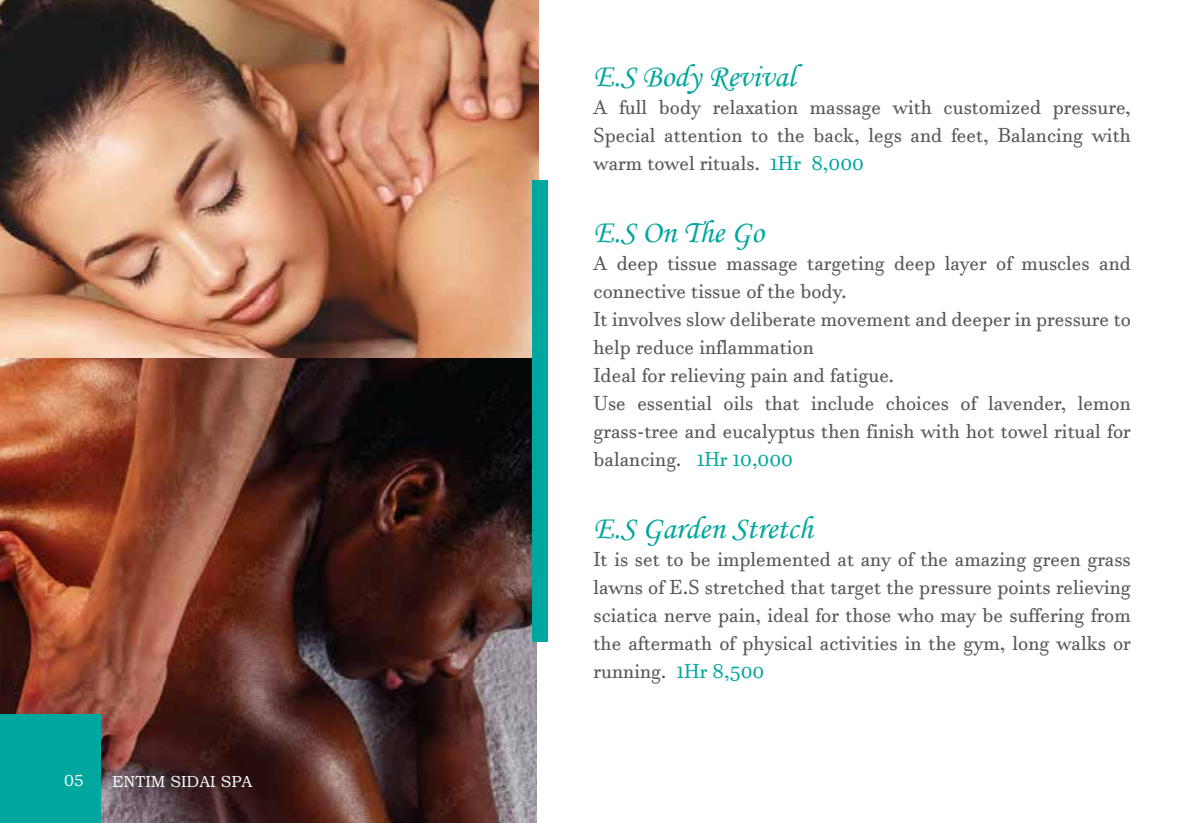
<style>
.page{position:relative;width:1191px;height:823px;background:#fff}
.page>*{position:absolute;margin:0;border:0;box-sizing:border-box;transform-origin:0 0}
.t1{font:32px "Monotype Corsiva";color:#00a79e}
.t2{font:20px/28px "Javanese Text";color:#58595b;text-align:justify}
.t3{font:16px "Bookman Old Style";color:#fff}
.s1{color:#00a79e}
</style>
<div class="page">
<img style="left:0;top:357px;width:536px;height:465px">
<div style="left:0;top:713px;width:101px;height:109px;background:#00a79e"></div>
<img style="left:0;top:0;width:538px;height:357px">
<div style="left:533px;top:180px;width:15px;height:462px;background:#00a79e"></div>
<p class="t3" style="left:64px;top:770px;width:21px">05</p>
<p class="t3" style="left:112px;top:770px;width:142px">ENTIM SIDAI SPA</p>
<h1 class="t1" style="left:593px;top:56px;width:203px">E.S Body Revival</h1>
<p class="t2" style="left:593px;top:93px;width:539px">A full body relaxation massage with customized pressure, Special attention to the back, legs and feet, Balancing with warm towel rituals. <span class="s1">1Hr 8,000</span></p>
<h1 class="t1" style="left:593px;top:212px;width:172px">E.S On The Go</h1>
<p class="t2" style="left:593px;top:249px;width:539px;text-align:left">A deep tissue massage targeting deep layer of muscles and connective tissue of the body.<br>It involves slow deliberate movement and deeper in pressure to help reduce inflammation<br>Ideal for relieving pain and fatigue.<br>Use essential oils that include choices of lavender, lemon grass-tree and eucalyptus then finish with hot towel ritual for balancing. <span class="s1">1Hr 10,000</span></p>
<h1 class="t1" style="left:593px;top:508px;width:220px">E.S Garden Stretch</h1>
<p class="t2" style="left:593px;top:545px;width:539px">It is set to be implemented at any of the amazing green grass lawns of E.S stretched that target the pressure points relieving sciatica nerve pain, ideal for those who may be suffering from the aftermath of physical activities in the gym, long walks or running. <span class="s1">1Hr 8,500</span></p>
</div>
